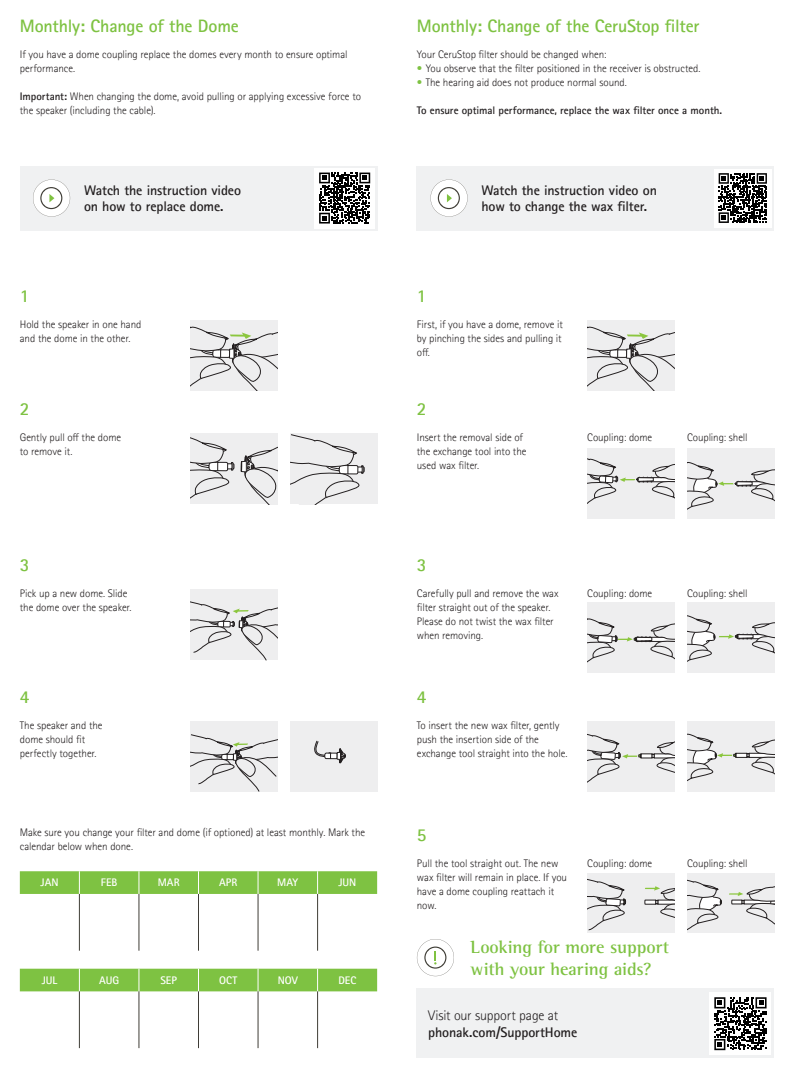
<style>
.page{position:relative;width:794px;height:1078px;background:#fff}
.page>*{position:absolute;margin:0;border:0;box-sizing:border-box;transform-origin:0 0}
.Leadtext_English{font:700 18px "Rotis Sansfor Phonak";letter-spacing:-.01em;color:#7ec242}
.Title_1{font:700 18px/21.6px "Rotis Semifor Phonak";letter-spacing:-.005em;color:#7ec242}
.Bodytext{font:700 14px/16.8px "Rotis Sansfor Phonak";letter-spacing:-.01em;color:#231f20}
.Title_1-2{font:700 14px "Rotis Sansfor Phonak";letter-spacing:-.01em;color:#231f20}
.Title_1-3{font:300 14px "Rotis Sansfor Phonak";letter-spacing:-.01em;color:#231f20}
.Bodytext-2{font:300 11px/14px "Rotis Sansfor Phonak";letter-spacing:-.005em;color:#231f20}
.Bodytext-3{font:700 11px "Rotis Sansfor Phonak";letter-spacing:-.005em;color:#231f20}
.t1{font:700 11px "Rotis Sansfor Phonak";color:#fff}
.s1{font-weight:700}
.s2{font-family:"Rotis Semifor Phonak";font-weight:700;color:#7ec242}
</style>
<div class="page">
<div style="left:687px;top:873px;width:87px;height:59px;background:#eeeeef"></div>
<svg style="left:729px;top:886px;width:45px;height:38px"></svg>
<svg style="left:687px;top:879px;width:35px;height:52px"></svg>
<div style="left:20px;top:871px;width:357px;height:22px;background:#7ec242"></div>
<hr style="left:79px;top:893px;width:1px;height:57px;background:#3f3d36">
<hr style="left:139px;top:893px;width:1px;height:57px;background:#3f3d36">
<hr style="left:198px;top:893px;width:1px;height:57px;background:#3f3d36">
<hr style="left:258px;top:893px;width:1px;height:57px;background:#3f3d36">
<hr style="left:317px;top:893px;width:1px;height:57px;background:#3f3d36">
<div style="left:20px;top:166px;width:357px;height:64px;background:#f0f1f2"></div>
<div style="left:417px;top:166px;width:357px;height:64px;background:#f0f1f2"></div>
<div style="left:20px;top:968px;width:357px;height:23px;background:#7ec242"></div>
<hr style="left:79px;top:991px;width:1px;height:56px;background:#3f3d36">
<hr style="left:139px;top:991px;width:1px;height:56px;background:#3f3d36">
<hr style="left:198px;top:991px;width:1px;height:56px;background:#3f3d36">
<hr style="left:258px;top:991px;width:1px;height:56px;background:#3f3d36">
<hr style="left:317px;top:991px;width:1px;height:56px;background:#3f3d36">
<svg style="left:33px;top:179px;width:37px;height:37px"></svg>
<svg style="left:430px;top:179px;width:37px;height:37px"></svg>
<div style="left:587px;top:320px;width:87px;height:71px;background:#eeeeef"></div>
<svg style="left:587px;top:326px;width:87px;height:65px"></svg>
<div style="left:587px;top:448px;width:87px;height:71px;background:#eeeeef"></div>
<svg style="left:587px;top:458px;width:87px;height:46px"></svg>
<div style="left:687px;top:448px;width:87px;height:71px;background:#eeeeef"></div>
<svg style="left:687px;top:462px;width:87px;height:48px"></svg>
<div style="left:687px;top:602px;width:87px;height:71px;background:#eeeeef"></div>
<svg style="left:687px;top:615px;width:87px;height:47px"></svg>
<div style="left:587px;top:602px;width:87px;height:71px;background:#eeeeef"></div>
<svg style="left:587px;top:618px;width:87px;height:45px"></svg>
<div style="left:587px;top:720px;width:88px;height:71px;background:#eeeeef"></div>
<svg style="left:587px;top:734px;width:88px;height:49px"></svg>
<div style="left:587px;top:873px;width:88px;height:59px;background:#eeeeef"></div>
<svg style="left:644px;top:886px;width:31px;height:32px"></svg>
<svg style="left:587px;top:879px;width:39px;height:51px"></svg>
<div style="left:190px;top:320px;width:87px;height:71px;background:#eeeeef"></div>
<svg style="left:190px;top:326px;width:87px;height:65px"></svg>
<div style="left:190px;top:433px;width:87px;height:71px;background:#eeeeef"></div>
<svg style="left:190px;top:437px;width:44px;height:62px"></svg>
<svg style="left:241px;top:447px;width:36px;height:57px"></svg>
<div style="left:290px;top:433px;width:87px;height:71px;background:#eeeeef"></div>
<svg style="left:290px;top:434px;width:74px;height:70px"></svg>
<div style="left:190px;top:589px;width:87px;height:71px;background:#eeeeef"></div>
<svg style="left:190px;top:601px;width:87px;height:59px"></svg>
<div style="left:190px;top:720px;width:87px;height:71px;background:#eeeeef"></div>
<svg style="left:190px;top:734px;width:87px;height:57px"></svg>
<div style="left:417px;top:988px;width:357px;height:69px;background:#f0f1f2"></div>
<div style="left:709px;top:992px;width:62px;height:62px;background:#fff"></div>
<svg style="left:714px;top:997px;width:52px;height:52px"></svg>
<svg style="left:417px;top:939px;width:37px;height:36px"></svg>
<div style="left:314px;top:168px;width:61px;height:60px;background:#fff"></div>
<svg style="left:319px;top:172px;width:51px;height:51px"></svg>
<div style="left:714px;top:169px;width:57px;height:58px;background:#fff"></div>
<svg style="left:718px;top:173px;width:49px;height:50px"></svg>
<div style="left:687px;top:720px;width:87px;height:71px;background:#eeeeef"></div>
<svg style="left:687px;top:733px;width:87px;height:49px"></svg>
<div style="left:290px;top:720px;width:87px;height:71px;background:#eeeeef"></div>
<svg style="left:314px;top:740px;width:32px;height:22px"></svg>
<p class="Leadtext_English" style="left:20px;top:15px;width:220px">Monthly: Change of the Dome</p>
<p class="Leadtext_English" style="left:417px;top:15px;width:284px">Monthly: Change of the CeruStop filter</p>
<p class="Bodytext-2" style="left:20px;top:48px;width:329px">If you have a dome coupling replace the domes every month to ensure optimal performance.</p>
<p class="Bodytext-2" style="left:20px;top:90px;width:343px"><span class="s1">Important:</span> When changing the dome, avoid pulling or applying excessive force to the speaker (including the cable).</p>
<p class="Bodytext-2" style="left:417px;top:48px;width:191px">Your CeruStop filter should be changed when:</p>
<p class="Bodytext-2" style="left:417px;top:62px;width:285px"><span class="s2">•</span> You observe that the filter positioned in the receiver is obstructed.</p>
<p class="Bodytext-2" style="left:417px;top:76px;width:212px"><span class="s2">•</span> The hearing aid does not produce normal sound.</p>
<p class="Bodytext-3" style="left:417px;top:103px;width:307px">To ensure optimal performance, replace the wax filter once a month.</p>
<p class="Leadtext_English" style="left:20px;top:284px;width:11px">1</p>
<p class="Bodytext" style="left:84px;top:181px;width:159px">Watch the instruction video on how to replace dome.</p>
<p class="Bodytext" style="left:481px;top:181px;width:177px">Watch the instruction video on how to change the wax filter.</p>
<p class="Leadtext_English" style="left:417px;top:284px;width:11px">1</p>
<p class="Bodytext-2" style="left:20px;top:317px;width:123px">Hold the speaker in one hand and the dome in the other.</p>
<p class="Bodytext-2" style="left:417px;top:317px;width:148px;text-align:justify">First, if you have a dome, remove it by pinching the sides and pulling it off.</p>
<p class="Leadtext_English" style="left:20px;top:397px;width:11px">2</p>
<p class="Leadtext_English" style="left:417px;top:397px;width:11px">2</p>
<p class="Bodytext-2" style="left:20px;top:430px;width:103px">Gently pull off the dome to remove it.</p>
<p class="Bodytext-2" style="left:417px;top:430px;width:111px">Insert the removal side of the exchange tool into the used wax filter.</p>
<p class="Bodytext-2" style="left:587px;top:430px;width:67px">Coupling: dome</p>
<p class="Bodytext-2" style="left:687px;top:430px;width:62px">Coupling: shell</p>
<p class="Leadtext_English" style="left:20px;top:554px;width:11px">3</p>
<p class="Bodytext-2" style="left:20px;top:586px;width:113px">Pick up a new dome. Slide the dome over the speaker.</p>
<p class="Leadtext_English" style="left:417px;top:554px;width:11px">3</p>
<p class="Bodytext-2" style="left:417px;top:586px;width:143px">Carefully pull and remove the wax filter straight out of the speaker.<br>Please do not twist the wax filter when removing.</p>
<p class="Bodytext-2" style="left:587px;top:586px;width:67px">Coupling: dome</p>
<p class="Bodytext-2" style="left:687px;top:586px;width:62px">Coupling: shell</p>
<p class="Leadtext_English" style="left:20px;top:685px;width:11px">4</p>
<p class="Bodytext-2" style="left:20px;top:718px;width:84px">The speaker and the dome should fit perfectly together.</p>
<p class="Leadtext_English" style="left:417px;top:685px;width:11px">4</p>
<p class="Bodytext-2" style="left:417px;top:718px;width:152px">To insert the new wax filter, gently push the insertion side of the exchange tool straight into the hole.</p>
<p class="Bodytext-2" style="left:20px;top:825px;width:347px">Make sure you change your filter and dome (if optioned) at least monthly. Mark the calendar below when done.</p>
<p class="t1" style="left:41px;top:875px;width:19px">JAN</p>
<p class="t1" style="left:101px;top:875px;width:18px">FEB</p>
<p class="t1" style="left:158px;top:875px;width:23px">MAR</p>
<p class="t1" style="left:219px;top:875px;width:20px">APR</p>
<p class="t1" style="left:277px;top:875px;width:23px">MAY</p>
<p class="t1" style="left:338px;top:875px;width:19px">JUN</p>
<p class="Leadtext_English" style="left:417px;top:823px;width:11px">5</p>
<p class="Bodytext-2" style="left:417px;top:855px;width:152px">Pull the tool straight out. The new wax filter will remain in place. If you have a dome coupling reattach it now.</p>
<p class="Bodytext-2" style="left:587px;top:855px;width:67px">Coupling: dome</p>
<p class="Bodytext-2" style="left:687px;top:855px;width:62px">Coupling: shell</p>
<p class="t1" style="left:42px;top:972px;width:17px">JUL</p>
<p class="t1" style="left:99px;top:972px;width:22px">AUG</p>
<p class="t1" style="left:160px;top:972px;width:18px">SEP</p>
<p class="t1" style="left:219px;top:972px;width:20px">OCT</p>
<p class="t1" style="left:278px;top:972px;width:22px">NOV</p>
<p class="t1" style="left:338px;top:972px;width:19px">DEC</p>
<p class="Title_1" style="left:470px;top:935px;width:200px">Looking for more support with your hearing aids?</p>
<p class="Title_1-3" style="left:428px;top:1006px;width:132px">Visit our support page at</p>
<p class="Title_1-2" style="left:428px;top:1022px;width:151px">phonak.com/SupportHome</p>
</div>
